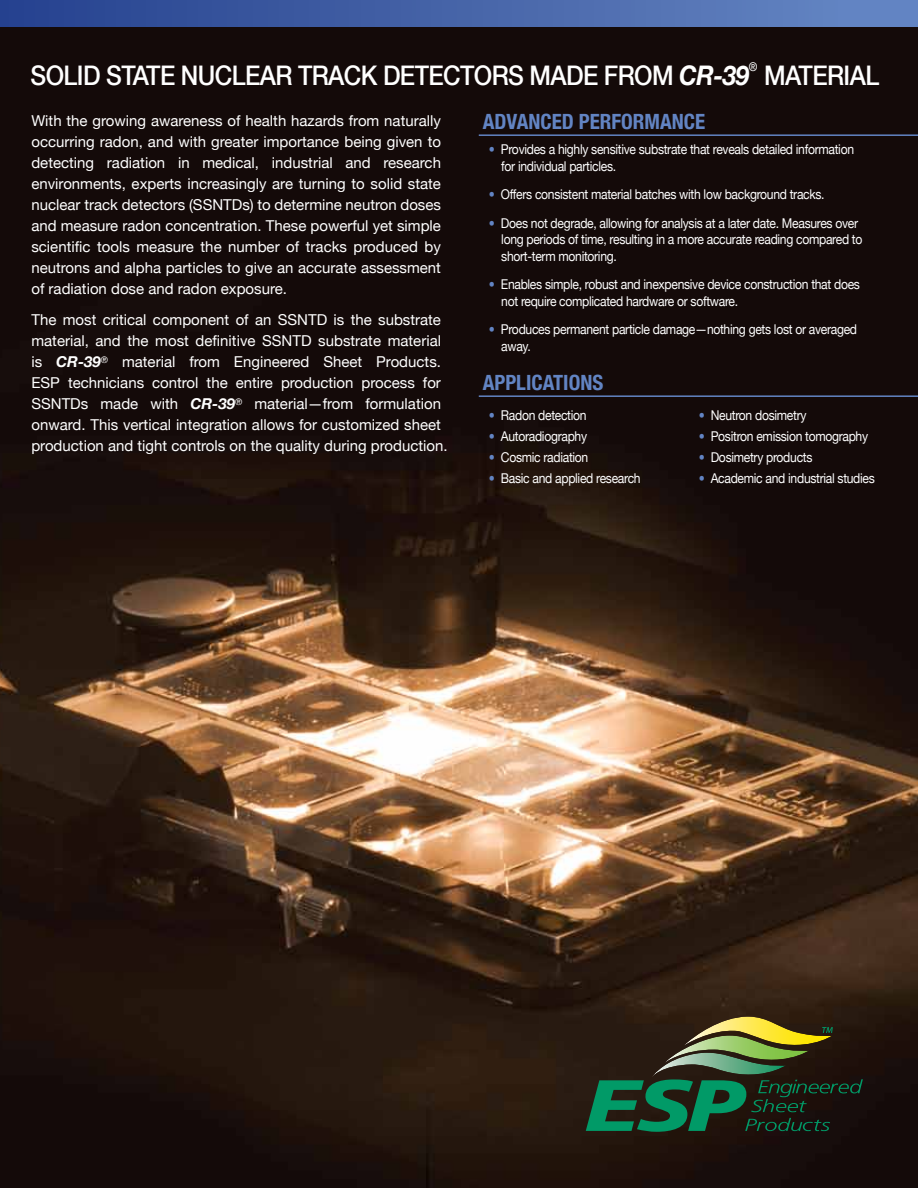
<style>
.page{position:relative;width:918px;height:1188px;background:#fff}
.page>*{position:absolute;margin:0;border:0;box-sizing:border-box;transform-origin:0 0}
.t1{font:500 27px "Helvetica Neue";letter-spacing:-.025em;color:#fff;scale:.9 1}
.t2{font:700 condensed 21px "Helvetica Neue";color:#6284c3}
.t3{font:15px/21px "Helvetica Neue";color:#fff;text-align:justify}
.t4{font:13.5px/16.5px "Helvetica Neue";letter-spacing:-.025em;color:#fff;scale:.9 1}
.t5{font:500 12px "Helvetica Neue";color:#fff;scale:.9 1}
.s1{font-weight:700;font-style:italic}
.s2{color:#6284c3}
</style>
<div class="page">
<img style="left:0;top:26px;width:918px;height:1162px">
<div style="left:0;top:0;width:918px;height:26px;background:linear-gradient(to right,#26418e,#6788c4)"></div>
<hr style="left:479px;top:134px;width:439px;height:2px;background:#6284c3">
<hr style="left:479px;top:395px;width:439px;height:2px;background:#6284c3">
<svg style="left:586px;top:1017px;width:277px;height:115px;background:#314529"></svg>
<h1 class="t1" style="left:31px;top:59px;width:800px">SOLID STATE NUCLEAR TRACK DETECTORS MADE FROM <span class="s1">CR-39</span></h1>
<p class="t5" style="left:749px;top:60px;width:11px">®</p>
<h1 class="t1" style="left:764px;top:59px;width:129px">MATERIAL</h1>
<p class="t3" style="left:31px;top:111px;width:411px">With the growing awareness of health hazards from naturally occurring radon, and with greater importance being given to detecting radiation in medical, industrial and research environments, experts increasingly are turning to solid state nuclear track detectors (SSNTDs) to determine neutron doses and measure radon concentration. These powerful yet simple scientific tools measure the number of tracks produced by neutrons and alpha particles to give an accurate assessment of radiation dose and radon exposure.</p>
<p class="t3" style="left:31px;top:311px;width:418px;text-align:left">The most critical component of an SSNTD is the substrate material, and the most definitive SSNTD substrate material is <span class="s1">CR-39</span><sup>®</sup> material from Engineered Sheet Products.<br>ESP technicians control the entire production process for SSNTDs made with <span class="s1">CR-39</span><sup>®</sup> material—from formulation onward. This vertical integration allows for customized sheet production and tight controls on the quality during production.</p>
<h2 class="t2" style="left:483px;top:113px;width:224px">ADVANCED PERFORMANCE</h2>
<p class="t4" style="left:501px;top:142px;width:394px;text-indent:-12px"><span class="s2">•</span> Provides a highly sensitive substrate that reveals detailed information for individual particles.</p>
<p class="t4" style="left:489px;top:187px;width:374px"><span class="s2">•</span> Offers consistent material batches with low background tracks.</p>
<p class="t4" style="left:501px;top:216px;width:403px;text-indent:-12px"><span class="s2">•</span> Does not degrade, allowing for analysis at a later date. Measures over long periods of time, resulting in a more accurate reading compared to short-term monitoring.</p>
<p class="t4" style="left:501px;top:277px;width:400px;text-indent:-12px"><span class="s2">•</span> Enables simple, robust and inexpensive device construction that does not require complicated hardware or software.</p>
<p class="t4" style="left:501px;top:322px;width:397px;text-indent:-12px"><span class="s2">•</span> Produces permanent particle damage—nothing gets lost or averaged away.</p>
<h2 class="t2" style="left:483px;top:374px;width:122px">APPLICATIONS</h2>
<p class="t4" style="left:489px;top:408px;width:110px"><span class="s2">•</span> Radon detection</p>
<p class="t4" style="left:699px;top:408px;width:121px"><span class="s2">•</span> Neutron dosimetry</p>
<p class="t4" style="left:489px;top:429px;width:111px"><span class="s2">•</span> Autoradiography</p>
<p class="t4" style="left:699px;top:429px;width:190px"><span class="s2">•</span> Positron emission tomography</p>
<p class="t4" style="left:489px;top:450px;width:112px"><span class="s2">•</span> Cosmic radiation</p>
<p class="t4" style="left:699px;top:450px;width:128px"><span class="s2">•</span> Dosimetry products</p>
<p class="t4" style="left:489px;top:471px;width:170px"><span class="s2">•</span> Basic and applied research</p>
<p class="t4" style="left:699px;top:471px;width:197px"><span class="s2">•</span> Academic and industrial studies</p>
</div>
